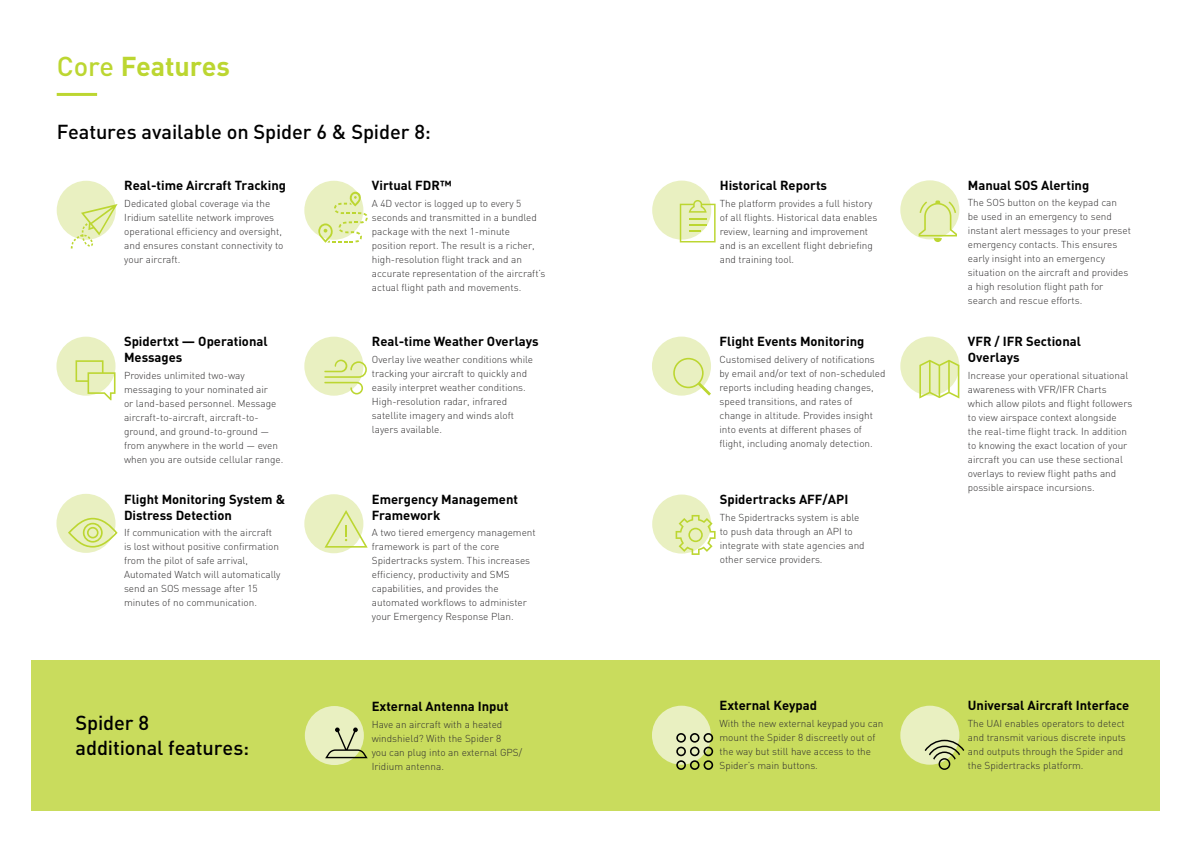
<style>
.page{position:relative;width:1191px;height:842px;background:#fff}
.page>*{position:absolute;margin:0;border:0;box-sizing:border-box;transform-origin:0 0}
.t1{font:700 27px "DIN";letter-spacing:-.01em;color:#bcd631}
.t2{font:500 20px/25px "DIN";letter-spacing:-.005em;color:#000}
.t3{font:700 13px/16px "DIN";color:#000}
.t4{font:300 10px/14px "DIN";color:#2f2d2e}
.s1{font-weight:500}
</style>
<div class="page">
<div style="left:31px;top:660px;width:1128px;height:151px;background:#c9dc5d"></div>
<hr style="left:57px;top:93px;width:40px;height:3px;background:#bcd631">
<div style="left:57px;top:181px;width:59px;height:59px;background:#e9f0c1;border-radius:50%"></div>
<svg style="left:71px;top:204px;width:47px;height:44px"></svg>
<div style="left:304px;top:181px;width:59px;height:59px;background:#e9f0c1;border-radius:50%"></div>
<svg style="left:318px;top:192px;width:50px;height:51px"></svg>
<div style="left:900px;top:180px;width:59px;height:59px;background:#e9f0c1;border-radius:50%"></div>
<div style="left:652px;top:337px;width:59px;height:59px;background:#e9f0c1;border-radius:50%"></div>
<svg style="left:918px;top:200px;width:39px;height:42px"></svg>
<svg style="left:673px;top:358px;width:38px;height:38px"></svg>
<div style="left:56px;top:337px;width:59px;height:59px;background:#e9f0c1;border-radius:50%"></div>
<div style="left:304px;top:337px;width:59px;height:59px;background:#e9f0c1;border-radius:50%"></div>
<svg style="left:75px;top:360px;width:40px;height:40px"></svg>
<svg style="left:324px;top:360px;width:43px;height:34px"></svg>
<div style="left:56px;top:494px;width:59px;height:59px;background:#e9f0c1;border-radius:50%"></div>
<div style="left:304px;top:494px;width:59px;height:59px;background:#e9f0c1;border-radius:50%"></div>
<svg style="left:68px;top:518px;width:50px;height:30px"></svg>
<svg style="left:324px;top:510px;width:44px;height:38px"></svg>
<div style="left:900px;top:336px;width:59px;height:60px;background:#e9f0c1;border-radius:50%"></div>
<div style="left:652px;top:494px;width:59px;height:60px;background:#e9f0c1;border-radius:50%"></div>
<div style="left:652px;top:181px;width:59px;height:59px;background:#e9f0c1;border-radius:50%"></div>
<svg style="left:919px;top:360px;width:40px;height:39px"></svg>
<svg style="left:675px;top:515px;width:40px;height:40px"></svg>
<svg style="left:680px;top:200px;width:35px;height:42px"></svg>
<div style="left:652px;top:706px;width:59px;height:59px;background:#e9f0c1;border-radius:50%"></div>
<svg style="left:676px;top:733px;width:37px;height:37px"></svg>
<div style="left:900px;top:706px;width:59px;height:59px;background:#e9f0c1;border-radius:50%"></div>
<svg style="left:924px;top:740px;width:40px;height:30px"></svg>
<div style="left:305px;top:706px;width:59px;height:59px;background:#e9f0c1;border-radius:50%"></div>
<svg style="left:325px;top:727px;width:43px;height:31px"></svg>
<h1 class="t1" style="left:57px;top:49px;width:175px"><span class="s1">Core</span> Features</h1>
<h2 class="t2" style="left:57px;top:118px;width:375px">Features available on Spider 6 &amp; Spider 8:</h2>
<h3 class="t3" style="left:124px;top:177px;width:163px">Real-time Aircraft Tracking</h3>
<p class="t4" style="left:124px;top:196px;width:161px">Dedicated global coverage via the<br>Iridium satellite network improves operational efficiency and oversight, and ensures constant connectivity to your aircraft.</p>
<h3 class="t3" style="left:124px;top:333px;width:145px">Spidertxt — Operational<br>Messages</h3>
<p class="t4" style="left:124px;top:368px;width:161px">Provides unlimited two-way messaging to your nominated air<br>or land-based personnel. Message aircraft-to-aircraft, aircraft-to&shy;ground, and ground-to-ground — from anywhere in the world — even when you are outside cellular range.</p>
<h3 class="t3" style="left:124px;top:490px;width:162px">Flight Monitoring System &amp;<br>Distress Detection</h3>
<p class="t4" style="left:124px;top:526px;width:158px">If communication with the aircraft is lost without positive confirmation from the pilot of safe arrival, Automated Watch will automatically send an SOS message after 15 minutes of no communication.</p>
<h2 class="t2" style="left:75px;top:710px;width:175px">Spider 8<br>additional features:</h2>
<h3 class="t3" style="left:372px;top:177px;width:82px">Virtual FDR™️</h3>
<p class="t4" style="left:372px;top:196px;width:175px">A 4D vector is logged up to every 5 seconds and transmitted in a bundled package with the next 1-minute position report. The result is a richer, high-resolution flight track and an accurate representation of the aircraft’s actual flight path and movements.</p>
<h3 class="t3" style="left:372px;top:333px;width:168px">Real-time Weather Overlays</h3>
<p class="t4" style="left:372px;top:352px;width:163px">Overlay live weather conditions while tracking your aircraft to quickly and easily interpret weather conditions.<br>High-resolution radar, infrared satellite imagery and winds aloft layers available.</p>
<h3 class="t3" style="left:372px;top:490px;width:148px">Emergency Management<br>Framework</h3>
<p class="t4" style="left:372px;top:526px;width:165px">A two tiered emergency management framework is part of the core Spidertracks system. This increases efficiency, productivity and SMS capabilities, and provides the automated workflows to administer your Emergency Response Plan.</p>
<h3 class="t3" style="left:372px;top:697px;width:138px">External Antenna Input</h3>
<p class="t4" style="left:372px;top:717px;width:152px">Have an aircraft with a heated windshield? With the Spider 8<br>you can plug into an external GPS/<br>Iridium antenna.</p>
<h3 class="t3" style="left:719px;top:177px;width:109px">Historical Reports</h3>
<p class="t4" style="left:719px;top:196px;width:159px">The platform provides a full history of all flights. Historical data enables review, learning and improvement and is an excellent flight debriefing and training tool.</p>
<h3 class="t3" style="left:719px;top:333px;width:146px">Flight Events Monitoring</h3>
<p class="t4" style="left:719px;top:352px;width:167px">Customised delivery of notifications by email and/or text of non-scheduled reports including heading changes, speed transitions, and rates of change in altitude. Provides insight into events at different phases of flight, including anomaly detection.</p>
<h3 class="t3" style="left:720px;top:490px;width:130px">Spidertracks AFF/API</h3>
<p class="t4" style="left:720px;top:510px;width:146px">The Spidertracks system is able to push data through an API to integrate with state agencies and other service providers.</p>
<h3 class="t3" style="left:719px;top:697px;width:99px">External Keypad</h3>
<p class="t4" style="left:719px;top:716px;width:165px">With the new external keypad you can mount the Spider 8 discreetly out of the way but still have access to the<br>Spider’s main buttons.</p>
<h3 class="t3" style="left:968px;top:176px;width:123px">Manual SOS Alerting</h3>
<p class="t4" style="left:968px;top:196px;width:165px">The SOS button on the keypad can<br>be used in an emergency to send instant alert messages to your preset emergency contacts. This ensures early insight into an emergency situation on the aircraft and provides a high resolution flight path for search and rescue efforts.</p>
<h3 class="t3" style="left:968px;top:333px;width:115px">VFR / IFR Sectional<br>Overlays</h3>
<p class="t4" style="left:968px;top:368px;width:166px">Increase your operational situational awareness with VFR/IFR Charts which allow pilots and flight followers to view airspace context alongside the real-time flight track. In addition to knowing the exact location of your aircraft you can use these sectional overlays to review flight paths and possible airspace incursions.</p>
<h3 class="t3" style="left:968px;top:697px;width:163px">Universal Aircraft Interface</h3>
<p class="t4" style="left:968px;top:716px;width:159px">The UAI enables operators to detect and transmit various discrete inputs and outputs through the Spider and the Spidertracks platform.</p>
</div>
